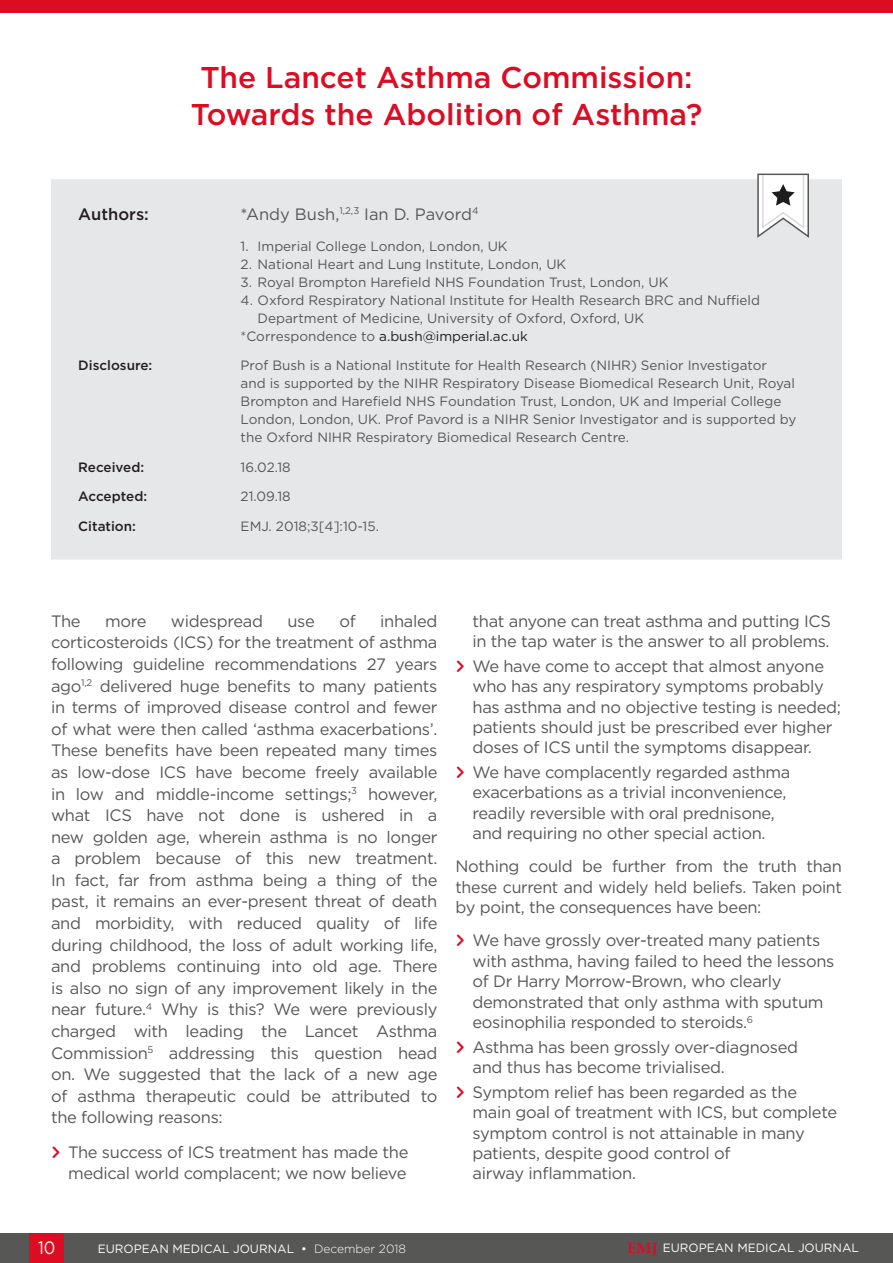
<style>
.page{position:relative;width:893px;height:1263px;background:#fff}
.page>*{position:absolute;margin:0;border:0;box-sizing:border-box;transform-origin:0 0}
.t1{font:500 30px/37.5px "Gotham";color:#dc0c23;text-align:center}
.t2{font:18px "Gotham";color:#fff;scale:.9 1}
.Body_Text{font:16.5px/21.6px "Gotham";letter-spacing:-.02em;color:#575756}
.Body_Text-2{font:16.5px "Gotham";color:#575756}
.Article_Details__Aut{font:500 16.5px "Gotham";color:#231f20}
.Article_Details_Body{font:13.5px/18px "Gotham";color:#575756}
.t3{font:13.5px "Gotham";color:#1d1d1d}
.Article_Details_Head{font:500 13.5px "Gotham";color:#231f20}
.t4{font:12px "Gotham";color:#fff}
.s1{color:#575756}
.s2{font-family:"Quicksand";font-weight:700;color:#dc0c23}
.s3{font-weight:300}
.s4{font-family:"Palatino Linotype";font-weight:700;font-size:15px;color:#dc0c23}
</style>
<div class="page">
<div style="left:0;top:1233px;width:893px;height:30px;background:#575756"></div>
<div style="left:30px;top:1233px;width:34px;height:30px;background:#dc0c23"></div>
<div style="left:0;top:0;width:893px;height:13px;background:#dc0c23"></div>
<div style="left:51px;top:179px;width:791px;height:380px;background:#e6e7e9"></div>
<svg style="left:757px;top:173px;width:53px;height:66px"></svg>
<p class="t1" style="left:191px;top:58px;width:513px">The Lancet Asthma Commission:<br>Towards the Abolition of Asthma?</p>
<p class="Article_Details__Aut" style="left:78px;top:203px;width:72px">Authors:</p>
<p class="Body_Text-2" style="left:241px;top:203px;width:239px">*Andy Bush,<sup>1,2,3</sup> Ian D. Pavord<sup>4</sup></p>
<p class="Article_Details_Body" style="left:241px;top:236px;width:269px">1. Imperial College London, London, UK</p>
<p class="Article_Details_Body" style="left:241px;top:254px;width:327px">2. National Heart and Lung Institute, London, UK</p>
<p class="Article_Details_Body" style="left:241px;top:272px;width:429px">3. Royal Brompton Harefield NHS Foundation Trust, London, UK</p>
<p class="Article_Details_Body" style="left:258px;top:290px;width:504px;text-indent:-17px">4. Oxford Respiratory National Institute for Health Research BRC and Nuffield<br>Department of Medicine, University of Oxford, Oxford, UK</p>
<p class="t3" style="left:241px;top:327px;width:289px"><span class="s1">*Correspondence to</span> a.bush@imperial.ac.uk</p>
<p class="Article_Details_Head" style="left:78px;top:356px;width:76px">Disclosure:</p>
<p class="Article_Details_Body" style="left:241px;top:356px;width:557px">Prof Bush is a National Institute for Health Research (NIHR) Senior Investigator<br>and is supported by the NIHR Respiratory Disease Biomedical Research Unit, Royal Brompton and Harefield NHS Foundation Trust, London, UK and Imperial College London, London, UK. Prof Pavord is a NIHR Senior Investigator and is supported by the Oxford NIHR Respiratory Biomedical Research Centre.</p>
<p class="Article_Details_Head" style="left:78px;top:458px;width:67px">Received:</p>
<p class="Article_Details_Body" style="left:241px;top:458px;width:52px">16.02.18</p>
<p class="Article_Details_Head" style="left:78px;top:488px;width:70px">Accepted:</p>
<p class="Article_Details_Body" style="left:241px;top:487px;width:52px">21.09.18</p>
<p class="Article_Details_Head" style="left:78px;top:517px;width:59px">Citation:</p>
<p class="Article_Details_Body" style="left:241px;top:517px;width:140px">EMJ. 2018;3[4]:10-15.</p>
<p class="Body_Text" style="left:51px;top:610px;width:31px">The</p>
<p class="Body_Text" style="left:105px;top:610px;width:43px">more</p>
<p class="Body_Text" style="left:171px;top:610px;width:94px">widespread</p>
<p class="Body_Text" style="left:287px;top:610px;width:29px">use</p>
<p class="Body_Text" style="left:339px;top:610px;width:18px">of</p>
<p class="Body_Text" style="left:51px;top:610px;width:388px;text-align:justify;text-indent:329px">inhaled corticosteroids (ICS) for the treatment of asthma following guideline recommendations 27 years ago<sup>1,2</sup> delivered huge benefits to many patients in terms of improved disease control and fewer of what were then called ‘asthma exacerbations’.<br>These benefits have been repeated many times as low-dose ICS have become freely available in low and middle-income settings;<sup>3</sup> however, what ICS have not done is ushered in a new golden age, wherein asthma is no longer a problem because of this new treatment.<br>In fact, far from asthma being a thing of the past, it remains an ever-present threat of death and morbidity, with reduced quality of life during childhood, the loss of adult working life, and problems continuing into old age. There is also no sign of any improvement likely in the near future.<sup>4</sup> Why is this? We were previously charged with leading the Lancet Asthma Commission<sup>5</sup> addressing this question head on. We suggested that the lack of a new age of asthma therapeutic could be attributed to the following reasons:</p>
<p class="Body_Text" style="left:51px;top:1141px;width:359px;text-align:right"><span class="s2">&gt;</span> The success of ICS treatment has made the medical world complacent; we now believe</p>
<p class="Body_Text" style="left:472px;top:610px;width:360px;line-height:20.4px">that anyone can treat asthma and putting ICS in the tap water is the answer to all problems.</p>
<p class="Body_Text" style="left:472px;top:655px;width:370px;line-height:20.4px;text-indent:-17px"><span class="s2">&gt;</span> We have come to accept that almost anyone who has any respiratory symptoms probably has asthma and no objective testing is needed; patients should just be prescribed ever higher doses of ICS until the symptoms disappear.</p>
<p class="Body_Text" style="left:472px;top:762px;width:319px;line-height:20.4px;text-indent:-17px"><span class="s2">&gt;</span> We have complacently regarded asthma exacerbations as a trivial inconvenience, readily reversible with oral prednisone, and requiring no other special action.</p>
<p class="Body_Text" style="left:455px;top:856px;width:388px;line-height:20.4px;text-align:justify">Nothing could be further from the truth than these current and widely held beliefs. Taken point by point, the consequences have been:</p>
<p class="Body_Text" style="left:472px;top:930px;width:363px;line-height:20.4px;text-indent:-17px"><span class="s2">&gt;</span> We have grossly over-treated many patients with asthma, having failed to heed the lessons of Dr Harry Morrow-Brown, who clearly demonstrated that only asthma with sputum eosinophilia responded to steroids.<sup>6</sup></p>
<p class="Body_Text" style="left:472px;top:1036px;width:327px;line-height:20.4px;text-indent:-17px"><span class="s2">&gt;</span> Asthma has been grossly over-diagnosed and thus has become trivialised.</p>
<p class="Body_Text" style="left:472px;top:1081px;width:366px;line-height:20.4px;text-indent:-17px"><span class="s2">&gt;</span> Symptom relief has been regarded as the main goal of treatment with ICS, but complete symptom control is not attainable in many patients, despite good control of<br>airway inflammation.</p>
<p class="t2" style="left:38px;top:1236px;width:20px">10</p>
<p class="t4" style="left:98px;top:1241px;width:310px">EUROPEAN MEDICAL JOURNAL • <span class="s3">December 2018</span></p>
<p class="t4" style="left:627px;top:1240px;width:233px"><span class="s4">EMJ</span> EUROPEAN MEDICAL JOURNAL</p>
</div>
